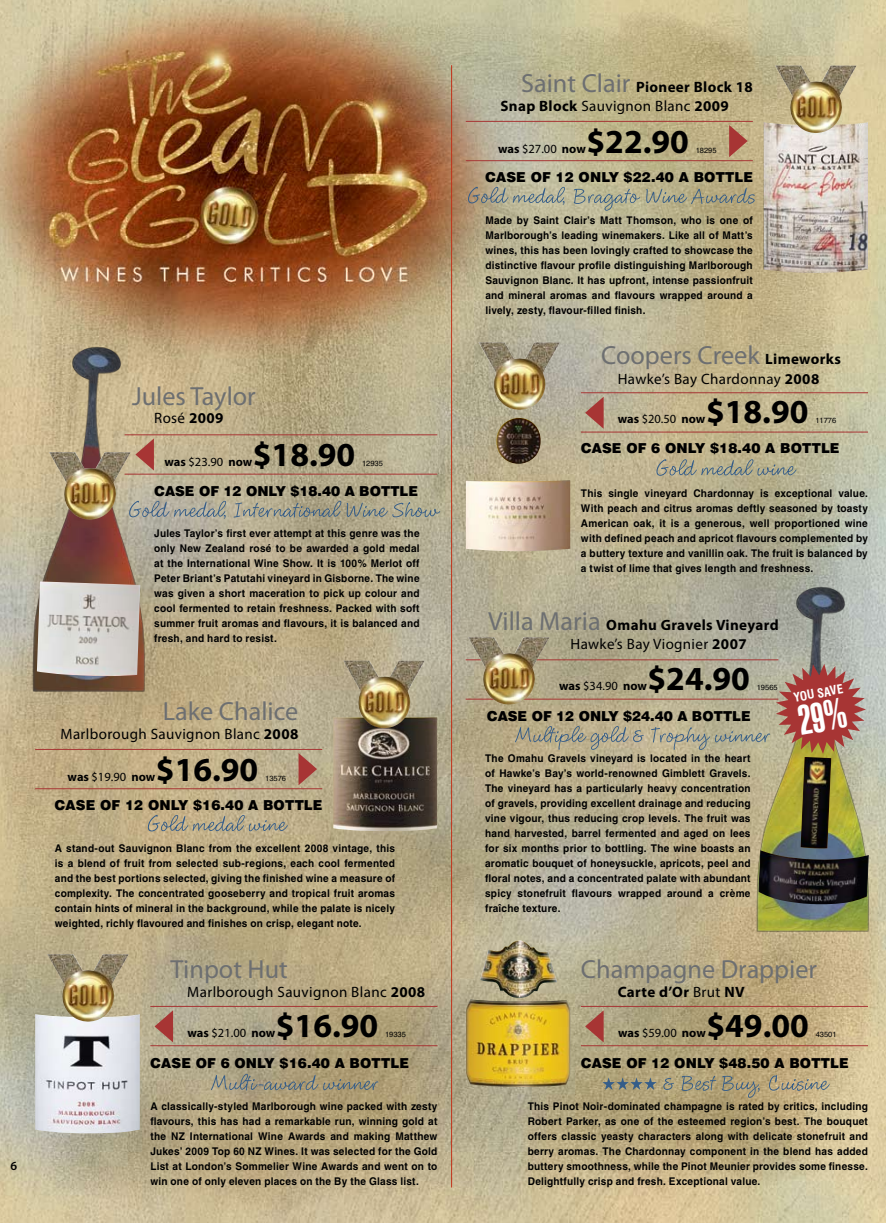
<style>
.page{position:relative;width:886px;height:1223px;background:#fff}
.page>*{position:absolute;margin:0;border:0;box-sizing:border-box;transform-origin:0 0}
.t1{font:700 33.75px "Myriad Pro";color:#000}
.t2{font:26.25px "Myriad Pro";color:#6d6f71}
.t3{font:700 15px/19.1px "Myriad Pro";letter-spacing:.025em;color:#000}
.t4{font:15px "Myriad Pro";letter-spacing:.025em;color:#000}
.t5{font:900 13.75px "Swiss 721 BT";letter-spacing:.01em;color:#000}
.t6{font:700 12.5px "Myriad Pro";letter-spacing:-.005em;color:#000}
.t7{font:600 12.5px "Myriad Pro";color:#000}
.t8{font:700 condensed 12.38px "Swiss 721 BT";color:#fff}
.t9{font:700 10.62px/15px "Helvetica";letter-spacing:.02em;color:#000;text-align:justify;scale:.95 1}
.t10{font:7.5px "Helvetica";color:#000}
.s1{font-weight:700}
.s2{font-weight:400}
.s3{font-weight:400;font-size:26.25px;color:#6d6f71}
.s4{font-weight:700;font-size:15px;color:#000}
</style>
<div class="page">
<img style="left:0;top:0;width:886px;height:1222px">
<img style="left:28px;top:341px;width:121px;height:355px">
<img style="left:764px;top:122px;width:104px;height:151px">
<svg style="left:135px;top:438px;width:19px;height:32px"></svg>
<img style="left:35px;top:1014px;width:105px;height:119px">
<hr style="left:125px;top:473px;width:312px;height:1px;background:#a73534">
<hr style="left:125px;top:434px;width:312px;height:1px;background:#a73534">
<svg style="left:131px;top:501px;width:309px;height:17px;background:#9f9f91"></svg>
<hr style="left:451px;top:65px;width:1px;height:1122px;background:#c2341b">
<svg style="left:729px;top:125px;width:19px;height:32px"></svg>
<hr style="left:466px;top:160px;width:287px;height:1px;background:#a73534">
<hr style="left:466px;top:121px;width:287px;height:1px;background:#a73534">
<svg style="left:468px;top:187px;width:287px;height:24px;background:#aaa78c"></svg>
<svg style="left:299px;top:753px;width:18px;height:32px"></svg>
<hr style="left:35px;top:788px;width:287px;height:1px;background:#a73534">
<hr style="left:35px;top:749px;width:287px;height:1px;background:#a73534">
<svg style="left:148px;top:815px;width:140px;height:16px;background:#aaa28a"></svg>
<svg style="left:155px;top:1010px;width:18px;height:32px"></svg>
<hr style="left:150px;top:1045px;width:287px;height:1px;background:#a73534">
<hr style="left:150px;top:1005px;width:287px;height:1px;background:#a73534">
<svg style="left:211px;top:1073px;width:167px;height:17px;background:#9a937b"></svg>
<img style="left:49px;top:452px;width:82px;height:68px">
<img style="left:333px;top:717px;width:104px;height:114px">
<img style="left:343px;top:660px;width:82px;height:68px">
<img style="left:466px;top:418px;width:104px;height:133px">
<svg style="left:585px;top:396px;width:19px;height:33px"></svg>
<hr style="left:581px;top:431px;width:287px;height:1px;background:#a73534">
<hr style="left:581px;top:392px;width:287px;height:1px;background:#a73534">
<svg style="left:656px;top:459px;width:140px;height:17px;background:#a5a48d"></svg>
<img style="left:478px;top:342px;width:82px;height:68px">
<img style="left:775px;top:65px;width:81px;height:68px">
<img style="left:37px;top:581px;width:103px;height:95px">
<img style="left:47px;top:954px;width:82px;height:68px">
<img style="left:751px;top:580px;width:122px;height:356px">
<hr style="left:466px;top:698px;width:312px;height:1px;background:#a73534">
<hr style="left:466px;top:659px;width:312px;height:1px;background:#a73534">
<svg style="left:515px;top:726px;width:255px;height:24px;background:#aca890"></svg>
<img style="left:468px;top:637px;width:81px;height:68px">
<img style="left:480px;top:940px;width:77px;height:58px">
<img style="left:466px;top:999px;width:104px;height:88px">
<svg style="left:585px;top:1010px;width:19px;height:32px"></svg>
<hr style="left:581px;top:1045px;width:287px;height:1px;background:#a73534">
<hr style="left:581px;top:1005px;width:287px;height:1px;background:#a73534">
<svg style="left:663px;top:1075px;width:167px;height:22px;background:#ab9f7d"></svg>
<svg style="left:602px;top:1077px;width:54px;height:12px"></svg>
<img style="left:758px;top:757px;width:111px;height:147px">
<svg style="left:776px;top:663px;width:90px;height:91px;background:#ac6a5e"></svg>
<p class="t7" style="left:10px;top:1157px;width:8px">6</p>
<h2 class="t2" style="left:132px;top:380px;width:125px">Jules Taylor</h2>
<h3 class="t4" style="left:154px;top:409px;width:71px">Rosé <span class="s1">2009</span></h3>
<h1 class="t1" style="left:253px;top:432px;width:104px">$18.90</h1>
<p class="t6" style="left:165px;top:453px;width:89px">was <span class="s2">$23.90</span> now</p>
<p class="t10" style="left:362px;top:459px;width:22px">12935</p>
<p class="t5" style="left:154px;top:482px;width:11px">CASE</p>
<p class="t5" style="left:199px;top:482px;width:219px">OF 12 ONLY $18.40 A BOTTLE</p>
<p class="t9" style="left:154px;top:526px;width:281px">Jules Taylor’s first ever attempt at this genre was the only New Zealand rosé to be awarded a gold medal at the International Wine Show. It is 100% Merlot off Peter Briant’s Patutahi vineyard in Gisborne. The wine was given a short maceration to pick up colour and cool fermented to retain freshness. Packed with soft summer fruit aromas and flavours, it is balanced and fresh, and hard to resist.</p>
<h2 class="t2" style="left:163px;top:695px;width:137px">Lake Chalice</h2>
<h3 class="t4" style="left:60px;top:725px;width:239px">Marlborough Sauvignon Blanc <span class="s1">2008</span></h3>
<h1 class="t1" style="left:156px;top:747px;width:104px">$16.90</h1>
<p class="t6" style="left:68px;top:768px;width:89px">was <span class="s2">$19.90</span> now</p>
<p class="t10" style="left:265px;top:774px;width:22px">13576</p>
<p class="t5" style="left:55px;top:796px;width:11px">CASE</p>
<p class="t5" style="left:100px;top:796px;width:222px">OF 12 ONLY $16.40 A BOTTLE</p>
<p class="t9" style="left:55px;top:840px;width:360px">A stand-out Sauvignon Blanc from the excellent 2008 vintage, this is a blend of fruit from selected sub-regions, each cool fermented and the best portions selected, giving the finished wine a measure of complexity. The concentrated gooseberry and tropical fruit aromas contain hints of mineral in the background, while the palate is nicely weighted, richly flavoured and finishes on crisp, elegant note.</p>
<h2 class="t2" style="left:171px;top:953px;width:119px">Tinpot Hut</h2>
<h3 class="t4" style="left:187px;top:982px;width:239px">Marlborough Sauvignon Blanc <span class="s1">2008</span></h3>
<h1 class="t1" style="left:276px;top:1003px;width:104px">$16.90</h1>
<p class="t6" style="left:188px;top:1024px;width:89px">was <span class="s2">$21.00</span> now</p>
<p class="t10" style="left:385px;top:1029px;width:22px">19335</p>
<p class="t5" style="left:150px;top:1054px;width:11px">CASE</p>
<p class="t5" style="left:196px;top:1054px;width:213px">OF 6 ONLY $16.40 A BOTTLE</p>
<p class="t9" style="left:150px;top:1098px;width:304px">A classically-styled Marlborough wine packed with zesty flavours, this has had a remarkable run, winning gold at the NZ International Wine Awards and making Matthew Jukes’ 2009 Top 60 NZ Wines. It was selected for the Gold List at London’s Sommelier Wine Awards and went on to win one of only eleven places on the By the Glass list.</p>
<h3 class="t3" style="left:500px;top:77px;width:254px;text-indent:21px"><span class="s3">Saint Clair</span> Pioneer Block 18<br>Snap Block <span class="s2">Sauvignon Blanc</span> 2009</h3>
<h1 class="t1" style="left:586px;top:119px;width:104px">$22.90</h1>
<p class="t6" style="left:498px;top:140px;width:89px">was <span class="s2">$27.00</span> now</p>
<p class="t10" style="left:696px;top:146px;width:22px">18295</p>
<p class="t5" style="left:485px;top:169px;width:11px">CASE</p>
<p class="t5" style="left:531px;top:169px;width:222px">OF 12 ONLY $22.40 A BOTTLE</p>
<p class="t9" style="left:485px;top:212px;width:283px">Made by Saint Clair’s Matt Thomson, who is one of Marlborough’s leading winemakers. Like all of Matt’s wines, this has been lovingly crafted to showcase the distinctive flavour profile distinguishing Marlborough Sauvignon Blanc. It has upfront, intense passionfruit and mineral aromas and flavours wrapped around a lively, zesty, flavour-filled finish.</p>
<h2 class="t2" style="left:601px;top:339px;width:241px">Coopers Creek <span class="s4">Limeworks</span></h2>
<h3 class="t4" style="left:618px;top:369px;width:203px">Hawke’s Bay Chardonnay <span class="s1">2008</span></h3>
<h1 class="t1" style="left:706px;top:389px;width:104px">$18.90</h1>
<p class="t6" style="left:618px;top:410px;width:89px">was <span class="s2">$20.50</span> now</p>
<p class="t10" style="left:815px;top:416px;width:22px">11776</p>
<p class="t5" style="left:581px;top:440px;width:11px">CASE</p>
<p class="t5" style="left:626px;top:440px;width:213px">OF 6 ONLY $18.40 A BOTTLE</p>
<p class="t9" style="left:581px;top:485px;width:304px">This single vineyard Chardonnay is exceptional value.<br>With peach and citrus aromas deftly seasoned by toasty American oak, it is a generous, well proportioned wine with defined peach and apricot flavours complemented by a buttery texture and vanillin oak. The fruit is balanced by a twist of lime that gives length and freshness.</p>
<h3 class="t3" style="left:570px;top:615px;width:210px;text-indent:-82px"><span class="s3">Villa Maria</span> Omahu Gravels Vineyard<br><span class="s2">Hawke’s Bay Viognier</span> 2007</h3>
<h1 class="t1" style="left:647px;top:657px;width:104px">$24.90</h1>
<p class="t6" style="left:559px;top:678px;width:89px">was <span class="s2">$34.90</span> now</p>
<p class="t10" style="left:757px;top:683px;width:22px">19565</p>
<p class="t5" style="left:487px;top:707px;width:11px">CASE</p>
<p class="t5" style="left:532px;top:707px;width:219px">OF 12 ONLY $24.40 A BOTTLE</p>
<p class="t9" style="left:485px;top:751px;width:281px">The Omahu Gravels vineyard is located in the heart of Hawke’s Bay’s world-renowned Gimblett Gravels.<br>The vineyard has a particularly heavy concentration of gravels, providing excellent drainage and reducing vine vigour, thus reducing crop levels. The fruit was hand harvested, barrel fermented and aged on lees for six months prior to bottling. The wine boasts an aromatic bouquet of honeysuckle, apricots, peel and floral notes, and a concentrated palate with abundant spicy stonefruit flavours wrapped around a crème fraîche texture.</p>
<p class="t8" style="left:792px;top:690px;width:52px;rotate:-10deg">YOU SAVE</p>
<h2 class="t2" style="left:581px;top:953px;width:238px">Champagne Drappier</h2>
<h3 class="t3" style="left:618px;top:982px;width:128px">Carte d’Or <span class="s2">Brut</span> NV</h3>
<h1 class="t1" style="left:706px;top:1003px;width:104px">$49.00</h1>
<p class="t6" style="left:618px;top:1024px;width:89px">was <span class="s2">$59.00</span> now</p>
<p class="t10" style="left:816px;top:1029px;width:22px">43501</p>
<p class="t5" style="left:581px;top:1054px;width:11px">CASE</p>
<p class="t5" style="left:626px;top:1054px;width:222px">OF 12 ONLY $48.50 A BOTTLE</p>
<p class="t9" style="left:528px;top:1098px;width:360px">This Pinot Noir-dominated champagne is rated by critics, including Robert Parker, as one of the esteemed region’s best. The bouquet offers classic yeasty characters along with delicate stonefruit and berry aromas. The Chardonnay component in the blend has added buttery smoothness, while the Pinot Meunier provides some finesse.<br>Delightfully crisp and fresh. Exceptional value.</p>
</div>
